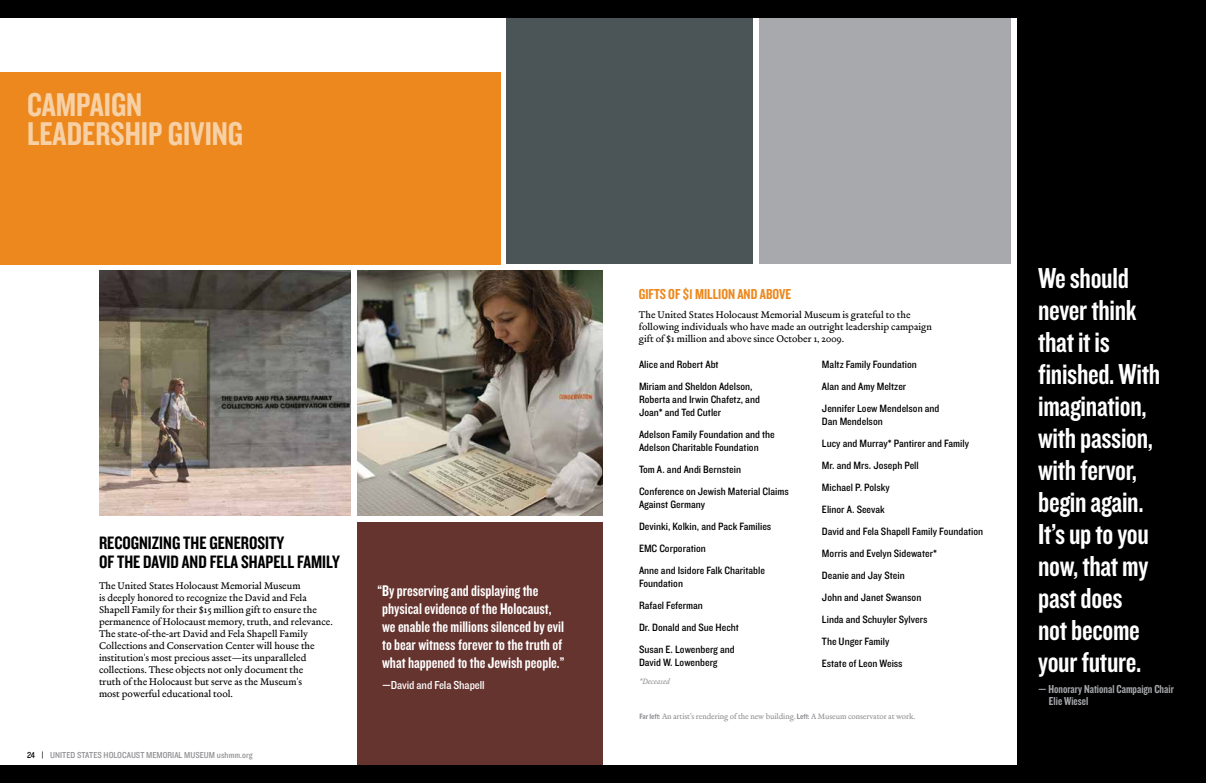
<style>
.page{position:relative;width:1206px;height:783px;background:#fff}
.page>*{position:absolute;margin:0;border:0;box-sizing:border-box;transform-origin:0 0}
.t1{font:34.2px/29px "Knockout 49 Liteweight";color:#f7d0a5}
.t2{font:30px/32px "Knockout 49 Liteweight";letter-spacing:-.01em;color:#fff}
.t3{font:18.7px/18.7px "Knockout 49 Liteweight";color:#000}
.t4{font:16px/18px "Knockout 49 Liteweight";color:#fff}
.t5{font:15px "Knockout 49 Liteweight";color:#ec881d}
.t6{font:12px/12px "Knockout 49 Liteweight";color:#a7a9ac}
.t7{font:12px "Knockout 30 Junior Welterwt";letter-spacing:-.01em;color:#fff}
.t8{font:11px/22px "Knockout 30 Junior Welterwt";color:#000}
.t9{font:10px/12px "Merlo Roman Osf";color:#000}
.t10{font:9px "Knockout 30 Junior Welterwt";color:#919195}
.t11{font:8px "Merlo Roman Osf";letter-spacing:-.01em;color:#919195}
.t12{font:8px "Merlo Italic Osf";letter-spacing:.005em;color:#919195}
.s1{color:#000}
.s2{font-family:"Knockout 50 Welterweight"}
</style>
<div class="page">
<div style="left:0;top:0;width:603px;height:18px;background:#000"></div>
<div style="left:603px;top:0;width:603px;height:18px;background:#000"></div>
<div style="left:603px;top:765px;width:603px;height:18px;background:#000"></div>
<div style="left:0;top:765px;width:603px;height:18px;background:#000"></div>
<img style="left:357px;top:270px;width:246px;height:246px">
<img style="left:99px;top:270px;width:252px;height:246px">
<div style="left:0;top:72px;width:501px;height:192px;background:#ec881d"></div>
<div style="left:357px;top:522px;width:246px;height:243px;background:#66342f"></div>
<div style="left:1017px;top:18px;width:189px;height:747px;background:#000"></div>
<div style="left:507px;top:18px;width:246px;height:246px;background:#4b5557"></div>
<div style="left:759px;top:18px;width:252px;height:246px;background:#a7a9ac"></div>
<h1 class="t1" style="left:27px;top:89px;width:218px">campaign leadership giving</h1>
<h3 class="t3" style="left:99px;top:533px;width:242px">Recognizing the Generosity<br>of the David and Fela Shapell Family</h3>
<p class="t9" style="left:99px;top:581px;width:235px">The United States Holocaust Memorial Museum<br>is deeply honored to recognize the David and Fela Shapell Family for their $15 million gift to ensure the permanence of Holocaust memory, truth, and relevance.<br>The state-of-the-art David and Fela Shapell Family Collections and Conservation Center will house the institution's most precious asset—its unparalleled collections. These objects not only document the<br>truth of the Holocaust but serve as the Museum's<br>most powerful educational tool.</p>
<p class="t10" style="left:27px;top:748px;width:227px"><span class="s1">24 |</span> UNITED STATES HOLOCAUST MEMORIAL MUSEUM ushmm.org</p>
<h3 class="t4" style="left:378px;top:581px;width:188px">“By preserving and displaying the physical evidence of the Holocaust,<br>we enable the millions silenced by evil to bear witness forever to the truth of what happened to the Jewish people.”</h3>
<p class="t7" style="left:382px;top:677px;width:104px">—David and Fela Shapell</p>
<h3 class="t5" style="left:639px;top:284px;width:135px">GIFTS OF $1 MILLION AND ABOVE</h3>
<p class="t9" style="left:639px;top:310px;width:294px">The United States Holocaust Memorial Museum is grateful to the following individuals who have made an outright leadership campaign gift of $1 million and above since October 1, 2009.</p>
<p class="t8" style="left:639px;top:353px;width:115px">Alice and Robert Abt<br>Miriam and Sheldon Adelson,</p>
<p class="t8" style="left:639px;top:392px;width:122px;line-height:13px">Roberta and Irwin Chafetz, and<br>Joan* and Ted Cutler</p>
<p class="t8" style="left:639px;top:427px;width:137px;line-height:13px">Adelson Family Foundation and the<br>Adelson Charitable Foundation</p>
<p class="t8" style="left:639px;top:458px;width:151px">Tom A. and Andi Bernstein<br>Conference on Jewish Material Claims</p>
<p class="t8" style="left:639px;top:493px;width:134px">Against Germany<br>Devinki, Kolkin, and Pack Families<br>EMC Corporation<br>Anne and Isidore Falk Charitable</p>
<p class="t8" style="left:639px;top:572px;width:101px">Foundation<br>Rafael Feferman<br>Dr. Donald and Sue Hecht<br>Susan E. Lowenberg and</p>
<p class="t8" style="left:639px;top:651px;width:80px">David W. Lowenberg</p>
<p class="t8" style="left:822px;top:353px;width:119px">Maltz Family Foundation<br>Alan and Amy Meltzer<br>Jennifer Loew Mendelson and</p>
<p class="t8" style="left:822px;top:410px;width:163px">Dan Mendelson<br>Lucy and Murray* Pantirer and Family<br>Mr. and Mrs. Joseph Pell<br>Michael P. Polsky<br>Elinor A. Seevak<br>David and Fela Shapell Family Foundation<br>Morris and Evelyn Sidewater*<br>Deanie and Jay Stein<br>John and Janet Swanson<br>Linda and Schuyler Sylvers<br>The Unger Family<br>Estate of Leon Weiss</p>
<p class="t12" style="left:639px;top:677px;width:32px">*Deceased</p>
<p class="t11" style="left:640px;top:712px;width:277px"><span class="s2">Far left:</span> An artist’s rendering of the new building. <span class="s2">Left:</span> A Museum conservator at work.</p>
<h2 class="t2" style="left:1038px;top:261px;width:124px">we should never think that it is finished. With imagination, with passion, with fervor, begin again.<br>It’s up to you now, that my past does<br>not become your future.</h2>
<p class="t6" style="left:1049px;top:683px;width:126px;text-indent:-11px">— Honorary National Campaign Chair<br>Elie Wiesel</p>
</div>
